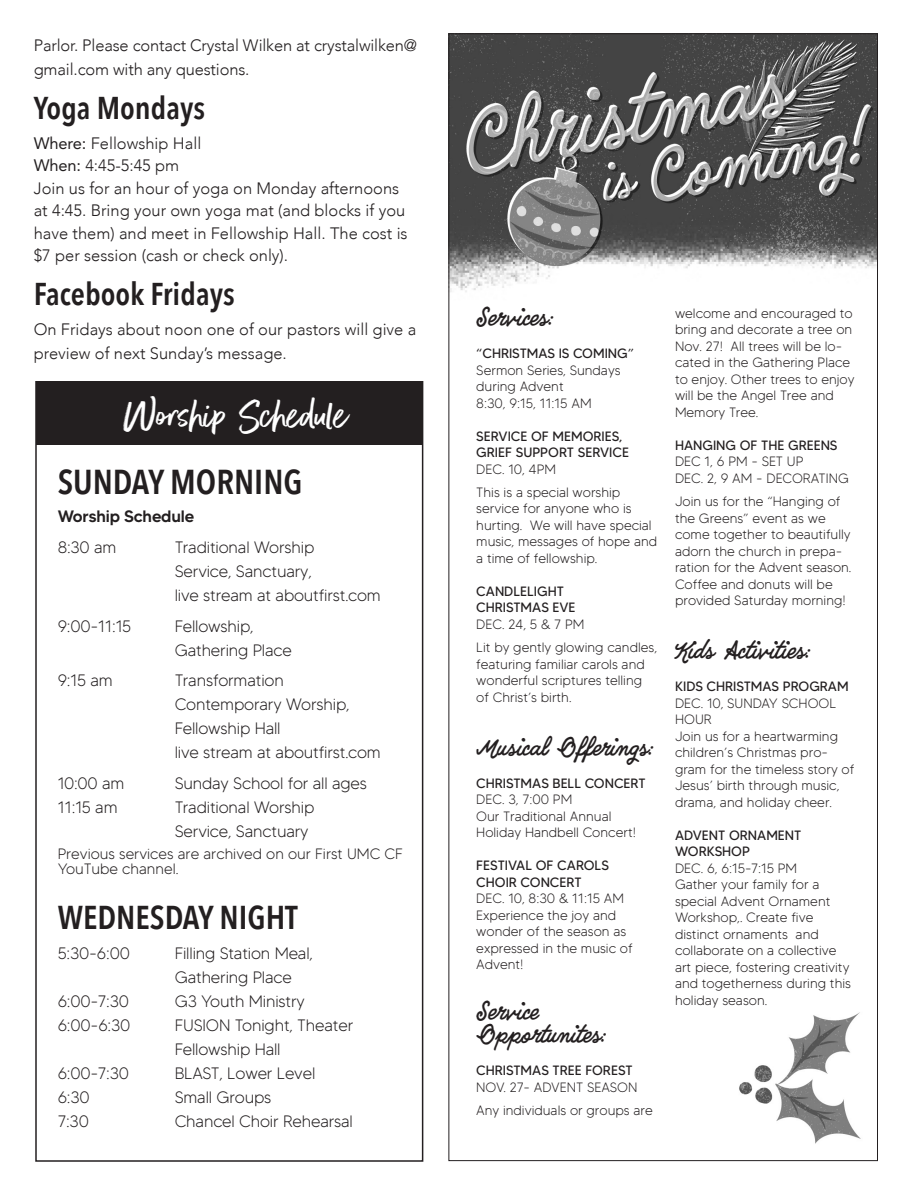
<style>
.page{position:relative;width:918px;height:1188px;background:#fff}
.page>*{position:absolute;margin:0;border:0;box-sizing:border-box;transform-origin:0 0}
.t1{font:45px "Better Times";color:#fff}
.t2{font:600 34.5px "Avenir Next Condensed";color:#231f20}
.t3{font:600 33px "Avenir Next Condensed";color:#231f20}
.t4{font:600 31.5px "Avenir Next Condensed";color:#231f20}
.t5{font:21px "Quimby Gubernatorial";color:#231f20}
.t6{font:300 16.5px/24px "MADETOMMY";letter-spacing:-.01em;color:#231f20}
.t7{font:300 16.5px/22.5px "Avenir";color:#231f20}
.t8{font:500 16.5px "MADETOMMY";letter-spacing:-.01em;color:#231f20}
.t9{font:300 15px/15px "MADETOMMY";color:#231f20}
.t10{font:300 13.5px/16.5px "MADETOMMY";color:#231f20}
.t11{font:13.5px/16.5px "MADETOMMY";color:#231f20}
.s1{font-family:"Avenir LT Std";font-weight:400}
</style>
<div class="page">
<div style="left:36px;top:382px;width:387px;height:63px;background:#231f20"></div>
<div style="left:35px;top:381px;width:388px;height:781px;border:2px solid #231f20"></div>
<img style="left:450px;top:35px;width:426px;height:1109px">
<p class="t7" style="left:34px;top:33px;width:385px;line-height:24px">Parlor. Please contact Crystal Wilken at crystalwilken@ gmail.com with any questions.</p>
<p class="t4" style="left:34px;top:81px;width:173px">Yoga Mondays</p>
<p class="t7" style="left:34px;top:132px;width:375px"><span class="s1">Where:</span> Fellowship Hall<br><span class="s1">When:</span> 4:45-5:45 pm<br>Join us for an hour of yoga on Monday afternoons at 4:45. Bring your own yoga mat (and blocks if you have them) and meet in Fellowship Hall. The cost is $7 per session (cash or check only).</p>
<p class="t4" style="left:34px;top:267px;width:203px">Facebook Fridays</p>
<p class="t7" style="left:34px;top:317px;width:384px;line-height:24px">On Fridays about noon one of our pastors will give a preview of next Sunday’s message.</p>
<p class="t1" style="left:123px;top:391px;width:227px">Worship Schedule</p>
<p class="t2" style="left:58px;top:453px;width:246px">SUNDAY MORNING</p>
<p class="t8" style="left:58px;top:506px;width:138px">Worship Schedule</p>
<p class="t6" style="left:58px;top:535px;width:60px">8:30 am</p>
<p class="t6" style="left:175px;top:535px;width:208px">Traditional Worship<br>Service, Sanctuary,<br>live stream at aboutfirst.com</p>
<p class="t6" style="left:58px;top:614px;width:75px">9:00-11:15</p>
<p class="t6" style="left:175px;top:614px;width:119px">Fellowship,<br>Gathering Place</p>
<p class="t6" style="left:58px;top:669px;width:57px">9:15 am</p>
<p class="t6" style="left:175px;top:669px;width:208px">Transformation<br>Contemporary Worship,<br>Fellowship Hall<br>live stream at aboutfirst.com</p>
<p class="t6" style="left:58px;top:771px;width:68px">10:00 am</p>
<p class="t6" style="left:175px;top:771px;width:194px">Sunday School for all ages</p>
<p class="t6" style="left:58px;top:795px;width:62px">11:15 am</p>
<p class="t6" style="left:175px;top:795px;width:141px">Traditional Worship<br>Service, Sanctuary</p>
<p class="t9" style="left:58px;top:846px;width:347px">Previous services are archived on our First UMC CF<br>YouTube channel.</p>
<p class="t3" style="left:58px;top:889px;width:242px">WEDNESDAY NIGHT</p>
<p class="t6" style="left:58px;top:942px;width:74px">5:30-6:00</p>
<p class="t6" style="left:175px;top:942px;width:140px">Filling Station Meal,<br>Gathering Place</p>
<p class="t6" style="left:58px;top:990px;width:73px">6:00-7:30</p>
<p class="t6" style="left:175px;top:990px;width:132px">G3 Youth Ministry</p>
<p class="t6" style="left:58px;top:1014px;width:74px">6:00-6:30</p>
<p class="t6" style="left:175px;top:1014px;width:180px">FUSION Tonight, Theater<br>Fellowship Hall</p>
<p class="t6" style="left:58px;top:1062px;width:73px">6:00-7:30</p>
<p class="t6" style="left:175px;top:1062px;width:142px">BLAST, Lower Level</p>
<p class="t6" style="left:58px;top:1086px;width:34px">6:30</p>
<p class="t6" style="left:175px;top:1086px;width:98px">Small Groups</p>
<p class="t6" style="left:58px;top:1110px;width:33px">7:30</p>
<p class="t6" style="left:175px;top:1110px;width:180px">Chancel Choir Rehearsal</p>
<p class="t5" style="left:476px;top:306px;width:77px">Services:</p>
<p class="t11" style="left:476px;top:345px;width:159px">“CHRISTMAS IS COMING”</p>
<p class="t10" style="left:476px;top:362px;width:146px">Sermon Series, Sundays during Advent</p>
<p class="t10" style="left:476px;top:395px;width:117px">8:30, 9:15, 11:15 AM</p>
<p class="t11" style="left:476px;top:428px;width:154px">SERVICE OF MEMORIES,<br>GRIEF SUPPORT SERVICE</p>
<p class="t10" style="left:476px;top:461px;width:81px">DEC. 10, 4PM</p>
<p class="t10" style="left:476px;top:484px;width:182px">This is a special worship service for anyone who is hurting. We will have special music, messages of hope and a time of fellowship.</p>
<p class="t11" style="left:476px;top:583px;width:101px">CANDLELIGHT<br>CHRISTMAS EVE</p>
<p class="t10" style="left:476px;top:616px;width:110px">DEC. 24, 5 &amp; 7 PM</p>
<p class="t10" style="left:476px;top:639px;width:182px">Lit by gently glowing candles, featuring familiar carols and wonderful scriptures telling of Christ’s birth.</p>
<p class="t5" style="left:476px;top:735px;width:177px">Musical Offerings:</p>
<p class="t11" style="left:476px;top:775px;width:171px">CHRISTMAS BELL CONCERT</p>
<p class="t10" style="left:476px;top:791px;width:97px">DEC. 3, 7:00 PM</p>
<p class="t10" style="left:476px;top:808px;width:161px">Our Traditional Annual<br>Holiday Handbell Concert!</p>
<p class="t11" style="left:476px;top:857px;width:134px">FESTIVAL OF CAROLS<br>CHOIR CONCERT</p>
<p class="t10" style="left:476px;top:890px;width:149px">DEC. 10, 8:30 &amp; 11:15 AM</p>
<p class="t10" style="left:476px;top:907px;width:158px">Experience the joy and wonder of the season as expressed in the music of<br>Advent!</p>
<p class="t5" style="left:476px;top:999px;width:63px">Service</p>
<p class="t5" style="left:476px;top:1023px;width:130px">Opportunites:</p>
<p class="t11" style="left:476px;top:1062px;width:158px">CHRISTMAS TREE FOREST</p>
<p class="t10" style="left:476px;top:1079px;width:163px">NOV. 27- ADVENT SEASON</p>
<p class="t10" style="left:476px;top:1102px;width:178px">Any individuals or groups are</p>
<p class="t10" style="left:675px;top:305px;width:181px">welcome and encouraged to bring and decorate a tree on<br>Nov. 27! All trees will be lo&shy;cated in the Gathering Place to enjoy. Other trees to enjoy will be the Angel Tree and<br>Memory Tree.</p>
<p class="t11" style="left:675px;top:437px;width:164px">HANGING OF THE GREENS</p>
<p class="t10" style="left:675px;top:453px;width:175px">DEC 1, 6 PM - SET UP<br>DEC. 2, 9 AM - DECORATING</p>
<p class="t10" style="left:675px;top:493px;width:178px">Join us for the “Hanging of the Greens” event as we come together to beautifully adorn the church in prepa&shy;ration for the Advent season.<br>Coffee and donuts will be provided Saturday morning!</p>
<p class="t5" style="left:675px;top:639px;width:136px">Kids Activities:</p>
<p class="t11" style="left:675px;top:678px;width:175px">KIDS CHRISTMAS PROGRAM</p>
<p class="t10" style="left:675px;top:695px;width:163px">DEC. 10, SUNDAY SCHOOL<br>HOUR</p>
<p class="t10" style="left:675px;top:728px;width:181px">Join us for a heartwarming children’s Christmas pro&shy;gram for the timeless story of<br>Jesus’ birth through music, drama, and holiday cheer.</p>
<p class="t11" style="left:675px;top:827px;width:128px">ADVENT ORNAMENT<br>WORKSHOP</p>
<p class="t10" style="left:675px;top:860px;width:124px">DEC. 6, 6:15-7:15 PM</p>
<p class="t10" style="left:675px;top:876px;width:178px">Gather your family for a special Advent Ornament<br>Workshop,. Create five distinct ornaments and collaborate on a collective art piece, fostering creativity and togetherness during this holiday season.</p>
</div>
